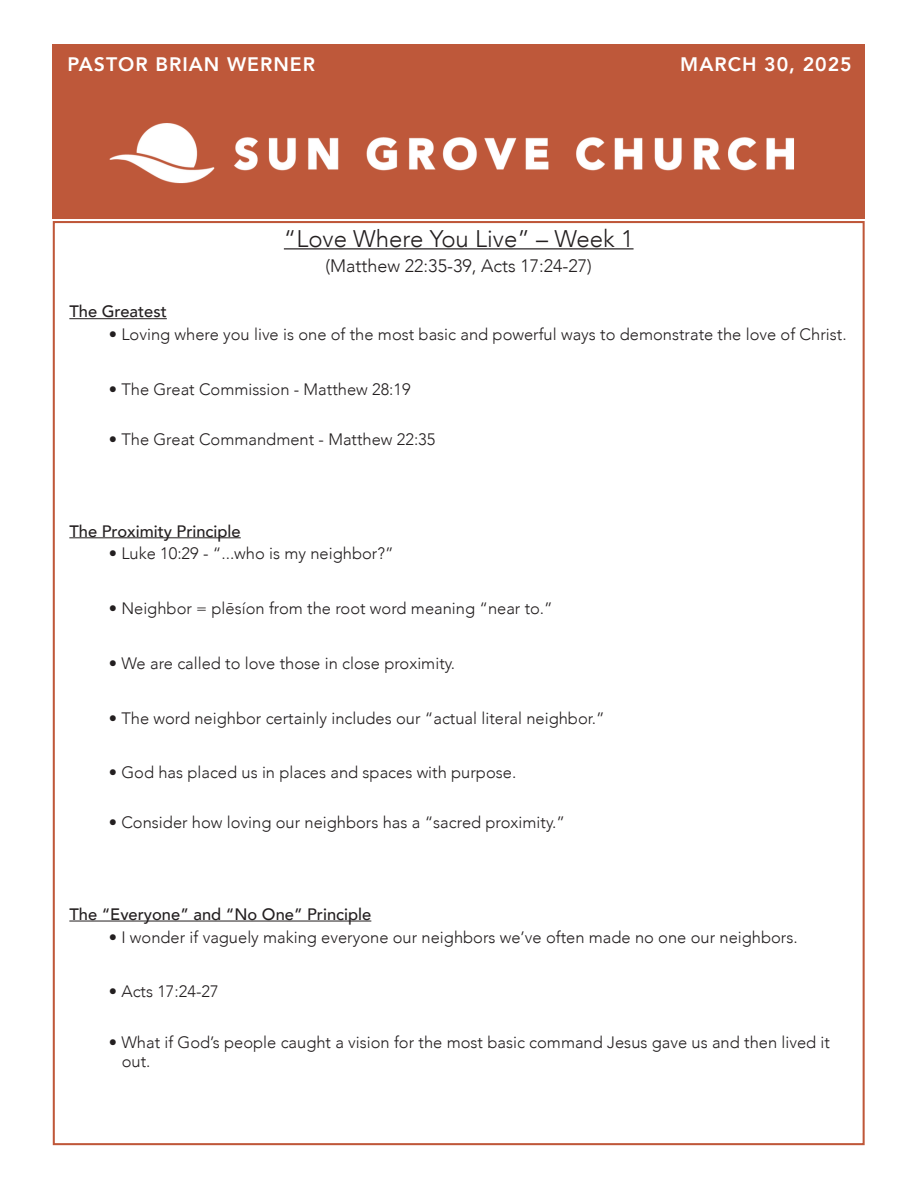
<style>
.page{position:relative;width:918px;height:1188px;background:#fff}
.page>*{position:absolute;margin:0;border:0;box-sizing:border-box;transform-origin:0 0}
.t1{font:300 24px "Avenir";color:#231f20}
.t2{font:800 19.5px "Avenir";letter-spacing:.05em;color:#fff}
.t3{font:300 18px "Avenir";color:#231f20}
.t4{font:300 16.5px "Avenir";color:#231f20}
.t5{font:500 16.5px "Avenir";color:#231f20}
</style>
<div class="page">
<hr style="left:284px;top:248px;width:350px;height:1px;background:#231f20">
<hr style="left:69px;top:318px;width:98px;height:1px;background:#231f20">
<hr style="left:69px;top:537px;width:172px;height:1px;background:#231f20">
<hr style="left:69px;top:921px;width:302px;height:1px;background:#231f20">
<img style="left:53px;top:45px;width:812px;height:174px">
<p class="t2" style="left:67px;top:49px;width:249px">PASTOR BRIAN WERNER</p>
<p class="t2" style="left:680px;top:49px;width:173px">MARCH 30, 2025</p>
<p class="t1" style="left:284px;top:225px;width:351px">“Love Where You Live” – Week 1</p>
<p class="t3" style="left:325px;top:255px;width:268px">(Matthew 22:35-39, Acts 17:24-27)</p>
<p class="t5" style="left:69px;top:297px;width:99px">The Greatest</p>
<p class="t4" style="left:109px;top:325px;width:739px">• Loving where you live is one of the most basic and powerful ways to demonstrate the love of Christ.</p>
<p class="t4" style="left:109px;top:380px;width:303px">• The Great Commission - Matthew 28:19</p>
<p class="t4" style="left:109px;top:430px;width:328px">• The Great Commandment - Matthew 22:35</p>
<p class="t5" style="left:69px;top:517px;width:173px">The Proximity Principle</p>
<p class="t4" style="left:109px;top:544px;width:286px">• Luke 10:29 - “...who is my neighbor?”</p>
<p class="t4" style="left:109px;top:599px;width:446px">• Neighbor = plēsíon from the root word meaning “near to.”</p>
<p class="t4" style="left:109px;top:653px;width:348px">• We are called to love those in close proximity.</p>
<p class="t4" style="left:109px;top:708px;width:497px">• The word neighbor certainly includes our “actual literal neighbor.”</p>
<p class="t4" style="left:109px;top:763px;width:409px">• God has placed us in places and spaces with purpose.</p>
<p class="t4" style="left:109px;top:813px;width:458px">• Consider how loving our neighbors has a “sacred proximity.”</p>
<p class="t5" style="left:69px;top:900px;width:303px">The “Everyone” and “No One” Principle</p>
<p class="t4" style="left:109px;top:927px;width:690px">• I wonder if vaguely making everyone our neighbors we’ve often made no one our neighbors.</p>
<p class="t4" style="left:109px;top:982px;width:111px">• Acts 17:24-27</p>
<p class="t4" style="left:109px;top:1032px;width:723px">• What if God’s people caught a vision for the most basic command Jesus gave us and then lived it</p>
<p class="t4" style="left:122px;top:1052px;width:30px">out.</p>
</div>
